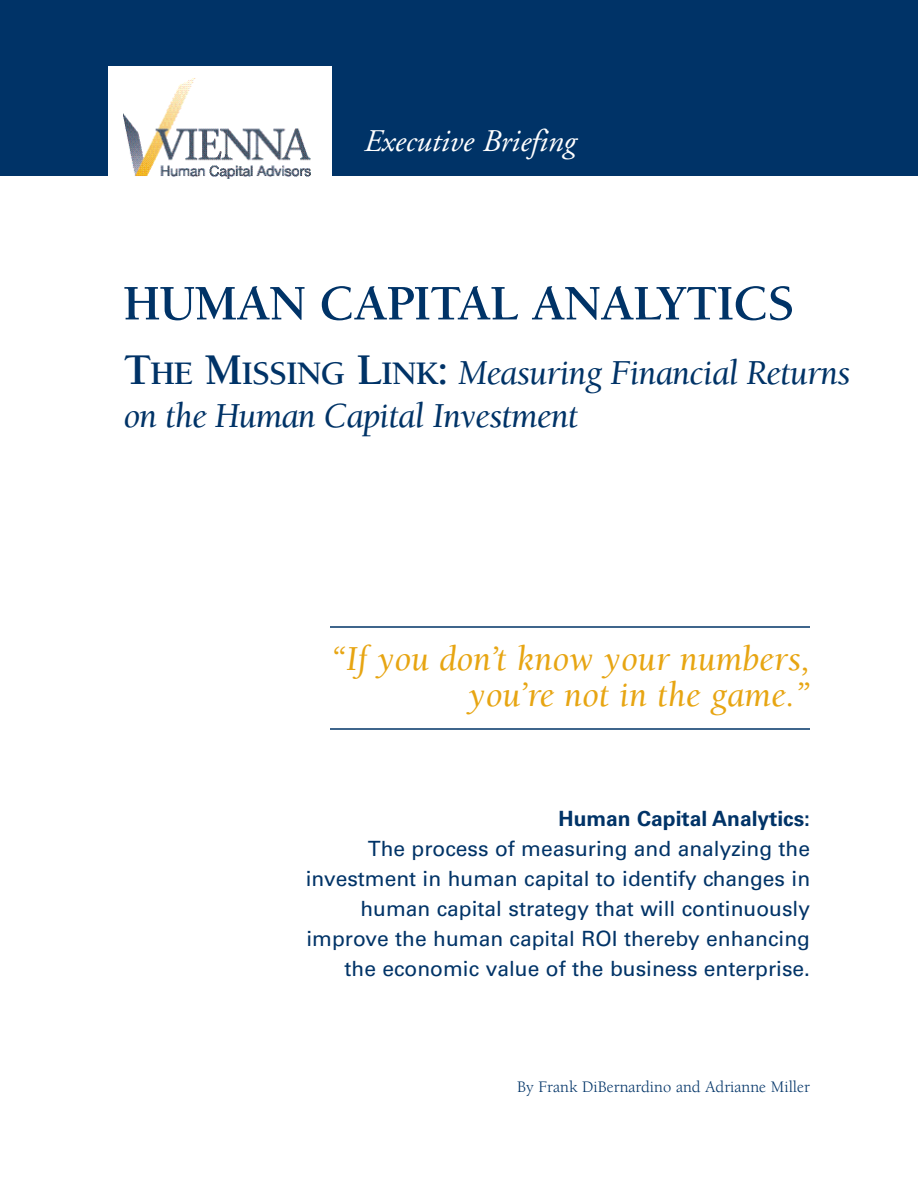
<style>
.page{position:relative;width:918px;height:1188px;background:#fff}
.page>*{position:absolute;margin:0;border:0;box-sizing:border-box;transform-origin:0 0}
.t1{font:700 51px "Berkeley";letter-spacing:-.025em;color:#003367}
.t2{font:italic 36px/43.5px "Berkeley";letter-spacing:-.025em;color:#003367}
.t3{font:italic 36px/36px "Berkeley";color:#e7a512;text-align:right}
.t4{font:italic 31.5px "Adobe Garamond";color:#fff}
.t5{font:21px/30px "Univers";color:#003367;text-align:right}
.t6{font:700 21px "Univers";color:#003367}
.t7{font:16.5px "Berkeley";color:#003367}
.s1{font-weight:700;font-style:normal;font-size:45px}
.s2{font-weight:700;font-style:normal;font-size:33.75px}
</style>
<div class="page">
<hr style="left:330px;top:626px;width:480px;height:2px;background:#003367">
<hr style="left:330px;top:728px;width:480px;height:2px;background:#003367">
<div style="left:0;top:0;width:918px;height:176px;background:#003367"></div>
<div style="left:108px;top:66px;width:224px;height:119px;background:#fff"></div>
<img style="left:124px;top:78px;width:187px;height:100px">
<h3 class="t4" style="left:364px;top:128px;width:213px">Executive Briefing</h3>
<h1 class="t1" style="left:123px;top:283px;width:673px">HUMAN CAPITAL ANALYTICS</h1>
<h2 class="t2" style="left:123px;top:354px;width:729px"><span class="s1">T</span><span class="s2">HE</span> <span class="s1">M</span><span class="s2">ISSING</span> <span class="s1">L</span><span class="s2">INK</span><span class="s1">:</span> Measuring Financial Returns on the Human Capital Investment</h2>
<h2 class="t3" style="left:331px;top:643px;width:481px">“If you don’t know your numbers, you’re not in the game.”</h2>
<p class="t6" style="left:559px;top:811px;width:253px">Human Capital Analytics:</p>
<p class="t5" style="left:306px;top:835px;width:506px">The process of measuring and analyzing the investment in human capital to identify changes in human capital strategy that will continuously improve the human capital ROI thereby enhancing the economic value of the business enterprise.</p>
<p class="t7" style="left:517px;top:1080px;width:294px">By Frank DiBernardino and Adrianne Miller</p>
</div>
